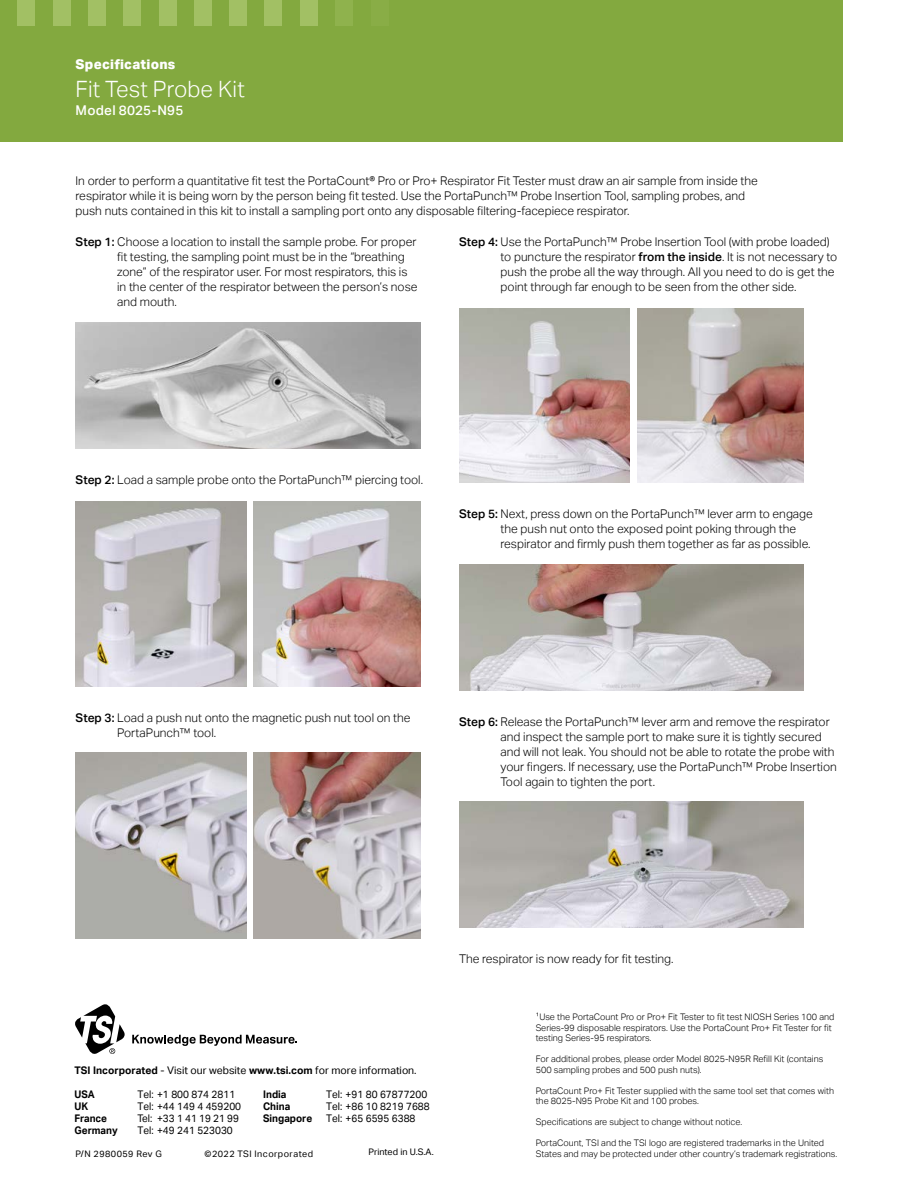
<style>
.page{position:relative;width:918px;height:1188px;background:#fff}
.page>*{position:absolute;margin:0;border:0;box-sizing:border-box;transform-origin:0 0}
.t1{font:300 22.5px "Aktiv Grotesk";color:#fff}
.t2{font:800 13.5px "Aktiv Grotesk";letter-spacing:.02em;color:#fff}
.t3{font:500 13.5px "Aktiv Grotesk";letter-spacing:.015em;color:#fff}
.t4{font:300 12px/15px "Aktiv Grotesk";color:#000}
.t5{font:10.5px "Aktiv Grotesk";color:#000;scale:.95 1}
.t6{font:10.5px "Aktiv Grotesk";color:#000}
.t7{font:700 10.5px "Aktiv Grotesk";color:#000;scale:.95 1}
.t8{font:300 9px/10.5px "Aktiv Grotesk";color:#000}
.t9{font:9px "Aktiv Grotesk";letter-spacing:.05em;color:#000}
.t10{font:9px "Aktiv Grotesk";color:#000}
.s1{font-weight:500}
.s2{font-weight:700}
</style>
<div class="page">
<div style="left:0;top:0;width:842px;height:141px;background:#83a93f"></div>
<div style="left:18px;top:0;width:17px;height:25px;background:#a2c064"></div>
<div style="left:53px;top:0;width:18px;height:25px;background:#a2c064"></div>
<div style="left:123px;top:0;width:18px;height:25px;background:#a2c064"></div>
<div style="left:159px;top:0;width:18px;height:25px;background:#a2c064"></div>
<div style="left:194px;top:0;width:18px;height:25px;background:#a2c064"></div>
<div style="left:229px;top:0;width:18px;height:25px;background:#a2c064"></div>
<div style="left:265px;top:0;width:17px;height:25px;background:#a2c064"></div>
<div style="left:300px;top:0;width:18px;height:25px;background:#a2c064"></div>
<div style="left:88px;top:0;width:18px;height:25px;background:#a2c064"></div>
<div style="left:335px;top:0;width:18px;height:25px;background:#8fb24d"></div>
<div style="left:371px;top:0;width:17px;height:25px;background:#89ad46"></div>
<svg style="left:75px;top:1004px;width:50px;height:50px"></svg>
<svg style="left:132px;top:1035px;width:165px;height:11px"></svg>
<img style="left:76px;top:323px;width:344px;height:126px">
<img style="left:459px;top:565px;width:345px;height:126px">
<img style="left:459px;top:801px;width:345px;height:127px">
<img style="left:76px;top:501px;width:170px;height:186px">
<img style="left:254px;top:501px;width:166px;height:186px">
<img style="left:459px;top:308px;width:171px;height:175px">
<img style="left:637px;top:309px;width:167px;height:174px">
<img style="left:76px;top:753px;width:170px;height:186px">
<img style="left:254px;top:753px;width:166px;height:186px">
<p class="t2" style="left:76px;top:57px;width:101px">Specifications</p>
<h1 class="t1" style="left:76px;top:77px;width:171px">Fit Test Probe Kit</h1>
<p class="t3" style="left:76px;top:103px;width:109px">Model 8025-N95</p>
<p class="t4" style="left:76px;top:173px;width:684px">In order to perform a quantitative fit test the PortaCount® Pro or Pro+ Respirator Fit Tester must draw an air sample from inside the respirator while it is being worn by the person being fit tested. Use the PortaPunch™ Probe Insertion Tool, sampling probes, and push nuts contained in this kit to install a sampling port onto any disposable filtering-facepiece respirator.</p>
<p class="t4" style="left:501px;top:234px;width:338px;text-indent:-42px"><span class="s1">Step 4:</span> Use the PortaPunch™ Probe Insertion Tool (with probe loaded) to puncture the respirator <span class="s1">from the inside</span>. It is not necessary to push the probe all the way through. All you need to do is get the point through far enough to be seen from the other side.</p>
<p class="t4" style="left:117px;top:234px;width:302px;text-indent:-42px"><span class="s1">Step 1:</span> Choose a location to install the sample probe. For proper fit testing, the sampling point must be in the “breathing zone” of the respirator user. For most respirators, this is in the center of the respirator between the person’s nose and mouth.</p>
<p class="t4" style="left:76px;top:473px;width:349px"><span class="s1">Step 2:</span> Load a sample probe onto the PortaPunch™ piercing tool.</p>
<p class="t4" style="left:501px;top:506px;width:314px;text-indent:-42px"><span class="s1">Step 5:</span> Next, press down on the PortaPunch™ lever arm to engage the push nut onto the exposed point poking through the respirator and firmly push them together as far as possible.</p>
<p class="t4" style="left:117px;top:711px;width:295px;text-indent:-42px"><span class="s1">Step 3:</span> Load a push nut onto the magnetic push nut tool on the<br>PortaPunch™ tool.</p>
<p class="t4" style="left:501px;top:715px;width:338px;text-indent:-42px"><span class="s1">Step 6:</span> Release the PortaPunch™ lever arm and remove the respirator and inspect the sample port to make sure it is tightly secured and will not leak. You should not be able to rotate the probe with your fingers. If necessary, use the PortaPunch™ Probe Insertion Tool again to tighten the port.</p>
<p class="t6" style="left:75px;top:1065px;width:344px"><span class="s2">TSI Incorporated</span> - Visit our website <span class="s2">www.tsi.com</span> for more information.</p>
<p class="t7" style="left:75px;top:1089px;width:23px">USA</p>
<p class="t5" style="left:138px;top:1089px;width:104px">Tel: +1 800 874 2811</p>
<p class="t7" style="left:75px;top:1101px;width:16px">UK</p>
<p class="t5" style="left:138px;top:1101px;width:111px">Tel: +44 149 4 459200</p>
<p class="t7" style="left:75px;top:1113px;width:36px">France</p>
<p class="t5" style="left:138px;top:1113px;width:108px">Tel: +33 1 41 19 21 99</p>
<p class="t7" style="left:75px;top:1125px;width:47px">Germany</p>
<p class="t5" style="left:138px;top:1125px;width:102px">Tel: +49 241 523030</p>
<p class="t7" style="left:263px;top:1089px;width:26px">India</p>
<p class="t5" style="left:326px;top:1089px;width:108px">Tel: +91 80 67877200</p>
<p class="t7" style="left:263px;top:1101px;width:30px">China</p>
<p class="t5" style="left:326px;top:1101px;width:111px">Tel: +86 10 8219 7688</p>
<p class="t7" style="left:263px;top:1113px;width:53px">Singapore</p>
<p class="t5" style="left:326px;top:1113px;width:96px">Tel: +65 6595 6388</p>
<p class="t9" style="left:76px;top:1148px;width:88px">P/N 2980059 Rev G</p>
<p class="t9" style="left:205px;top:1148px;width:110px">©2022 TSI Incorporated</p>
<p class="t10" style="left:368px;top:1147px;width:67px">Printed in U.S.A.</p>
<p class="t4" style="left:459px;top:952px;width:216px">The respirator is now ready for fit testing.</p>
<p class="t8" style="left:536px;top:1012px;width:300px">1Use the PortaCount Pro or Pro+ Fit Tester to fit test NIOSH Series 100 and<br>Series-99 disposable respirators. Use the PortaCount Pro+ Fit Tester for fit testing Series-95 respirators.</p>
<p class="t8" style="left:536px;top:1054px;width:289px">For additional probes, please order Model 8025-N95R Refill Kit (contains<br>500 sampling probes and 500 push nuts).</p>
<p class="t8" style="left:536px;top:1085px;width:300px">PortaCount Pro+ Fit Tester supplied with the same tool set that comes with the 8025-N95 Probe Kit and 100 probes.</p>
<p class="t8" style="left:536px;top:1117px;width:208px">Specifications are subject to change without notice.</p>
<p class="t8" style="left:536px;top:1138px;width:303px">PortaCount, TSI and the TSI logo are registered trademarks in the United<br>States and may be protected under other country’s trademark registrations.</p>
</div>
